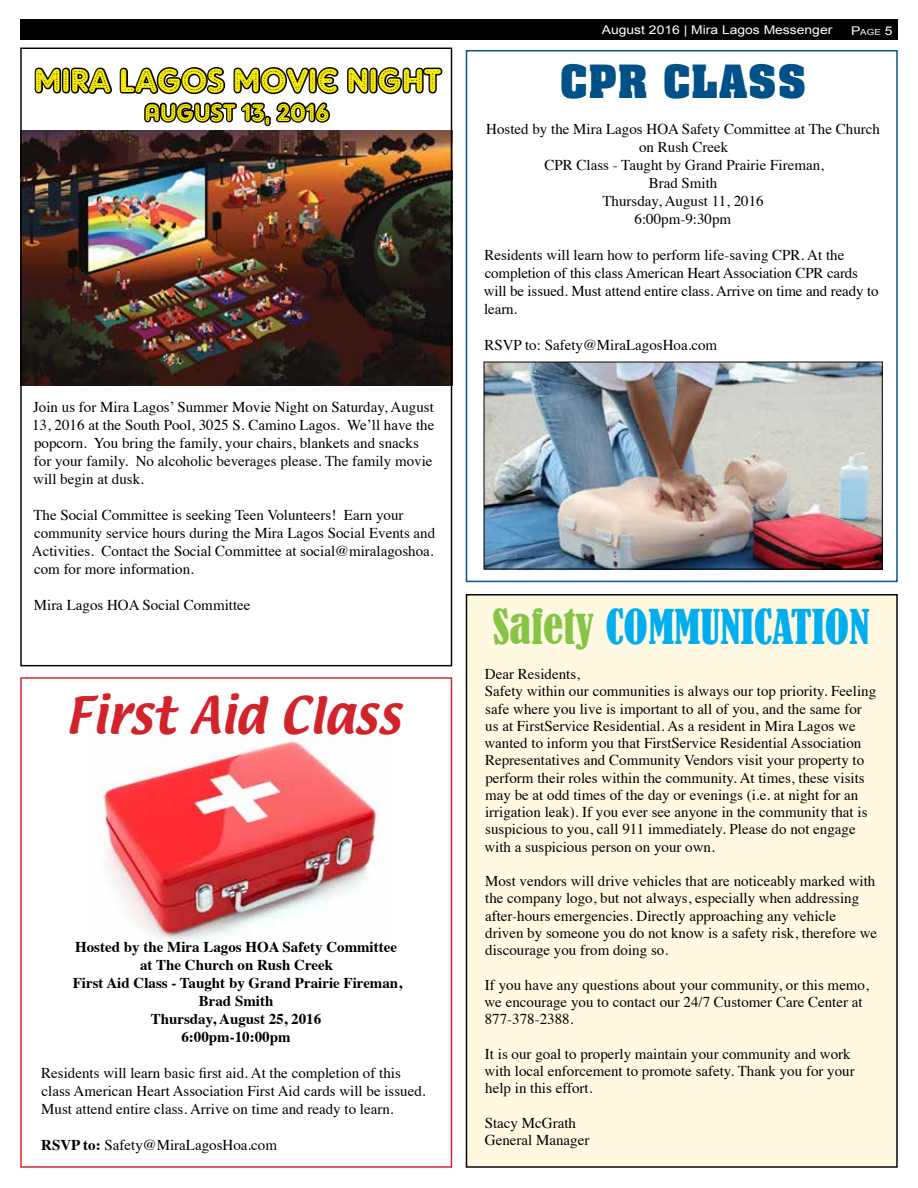
<style>
.page{position:relative;width:918px;height:1188px;background:#fff}
.page>*{position:absolute;margin:0;border:0;box-sizing:border-box;transform-origin:0 0}
.t1{font:condensed 45px "Bernard";color:#00aeef}
.t2{font:45px "Textile";color:#d2232a}
.t3{font:700 45px "Aachen BT";color:#005188}
.t4{font:33px "Adam Gorry Lights";color:#fff200}
.t5{font:24px "Adam Gorry Lights";color:#fff200}
.t6{font:15px/17.2px "Times";color:#000}
.t7{font:700 15px/18px "Times";color:#000;text-align:center}
.t8{font:12px "Arial";color:#fff;scale:1.16 1}
.t9{font:8.4px "Arial";color:#fff;scale:1.16 1}
.s1{font-weight:700}
.s2{font-size:12px}
.s3{color:#85c446}
</style>
<div class="page">
<div style="left:465px;top:594px;width:433px;height:574px;background:#fff9e2"></div>
<img style="left:20px;top:47px;width:433px;height:620px">
<svg style="left:20px;top:677px;width:433px;height:491px"></svg>
<img style="left:465px;top:50px;width:433px;height:533px">
<div style="left:20px;top:20px;width:878px;height:20px;background:#000"></div>
<h2 class="t4" style="left:34px;top:61px;width:408px">MIRA LAGOS MOVIE NIGHT</h2>
<h3 class="t5" style="left:144px;top:98px;width:187px">AUGUST 13, 2016</h3>
<p class="t6" style="left:32px;top:397px;width:404px;line-height:18px">Join us for Mira Lagos’ Summer Movie Night on Saturday, August 13, 2016 at the South Pool, 3025 S. Camino Lagos. We’ll have the popcorn. You bring the family, your chairs, blankets and snacks for your family. No alcoholic beverages please. The family movie will begin at dusk.</p>
<p class="t6" style="left:32px;top:505px;width:405px;line-height:18px">The Social Committee is seeking Teen Volunteers! Earn your community service hours during the Mira Lagos Social Events and Activities. Contact the Social Committee at social@miralagoshoa. com for more information.</p>
<p class="t6" style="left:34px;top:595px;width:218px">Mira Lagos HOA Social Committee</p>
<h1 class="t2" style="left:66px;top:683px;width:336px">First Aid Class</h1>
<p class="t7" style="left:73px;top:937px;width:331px">Hosted by the Mira Lagos HOA Safety Committee at The Church on Rush Creek<br>First Aid Class - Taught by Grand Prairie Fireman,<br>Brad Smith<br>Thursday, August 25, 2016<br>6:00pm-10:00pm</p>
<p class="t6" style="left:41px;top:1063px;width:386px;line-height:18px">Residents will learn basic first aid. At the completion of this class American Heart Association First Aid cards will be issued.<br>Must attend entire class. Arrive on time and ready to learn.</p>
<p class="t6" style="left:41px;top:1135px;width:237px"><span class="s1">RSVP to:</span> Safety@MiraLagosHoa.com</p>
<p class="t8" style="left:602px;top:22px;width:200px">August 2016 | Mira Lagos Messenger</p>
<p class="t9" style="left:851px;top:27px;width:37px"><span class="s2">P</span>age <span class="s2">5</span></p>
<h1 class="t3" style="left:560px;top:53px;width:248px">CPR CLASS</h1>
<p class="t6" style="left:486px;top:119px;width:395px;line-height:18px;text-align:center">Hosted by the Mira Lagos HOA Safety Committee at The Church on Rush Creek<br>CPR Class - Taught by Grand Prairie Fireman,<br>Brad Smith<br>Thursday, August 11, 2016<br>6:00pm-9:30pm</p>
<p class="t6" style="left:484px;top:245px;width:396px;line-height:18px">Residents will learn how to perform life-saving CPR. At the completion of this class American Heart Association CPR cards will be issued. Must attend entire class. Arrive on time and ready to learn.</p>
<p class="t6" style="left:484px;top:335px;width:234px">RSVP to: Safety@MiraLagosHoa.com</p>
<h1 class="t1" style="left:493px;top:600px;width:379px"><span class="s3">Safety</span> COMMUNICATION</h1>
<p class="t6" style="left:484px;top:664px;width:393px">Dear Residents,<br>Safety within our communities is always our top priority. Feeling safe where you live is important to all of you, and the same for us at FirstService Residential. As a resident in Mira Lagos we wanted to inform you that FirstService Residential Association Representatives and Community Vendors visit your property to perform their roles within the community. At times, these visits may be at odd times of the day or evenings (i.e. at night for an irrigation leak). If you ever see anyone in the community that is suspicious to you, call 911 immediately. Please do not engage with a suspicious person on your own.</p>
<p class="t6" style="left:485px;top:871px;width:394px">Most vendors will drive vehicles that are noticeably marked with the company logo, but not always, especially when addressing after-hours emergencies. Directly approaching any vehicle driven by someone you do not know is a safety risk, therefore we discourage you from doing so.</p>
<p class="t6" style="left:484px;top:975px;width:386px">If you have any questions about your community, or this memo, we encourage you to contact our 24/7 Customer Care Center at<br>877-378-2388.</p>
<p class="t6" style="left:484px;top:1044px;width:372px">It is our goal to properly maintain your community and work with local enforcement to promote safety. Thank you for your help in this effort.</p>
<p class="t6" style="left:485px;top:1113px;width:106px">Stacy McGrath<br>General Manager</p>
</div>
